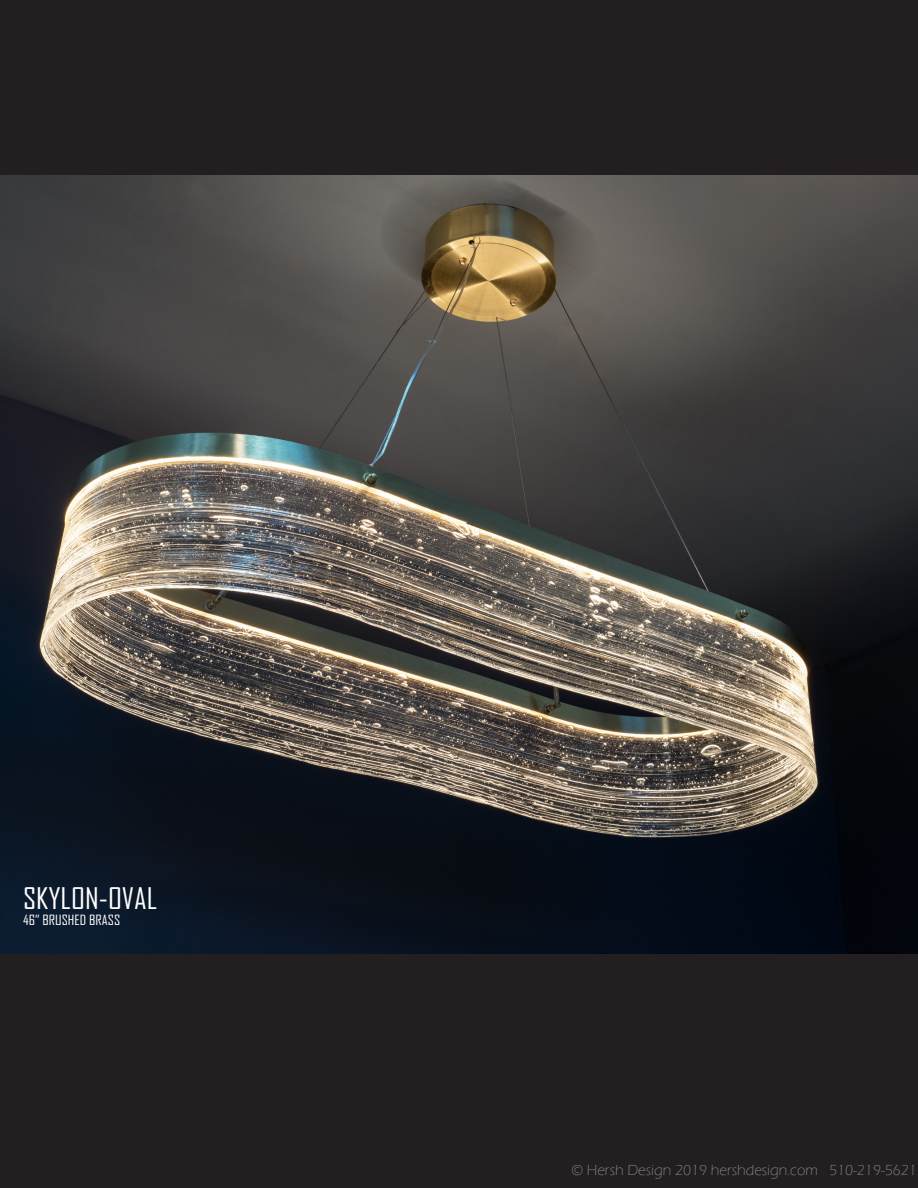
<style>
.page{position:relative;width:918px;height:1188px;background:#231f20}
.page>*{position:absolute;margin:0;border:0;box-sizing:border-box;transform-origin:0 0}
.Descblock{font:28.5px "Agency FB";color:#fff;scale:1.1 1}
.Descblock-2{font:300 15px "Eras ITC";color:#939598}
.Descblock-3{font:13.5px "Agency FB";color:#fff;scale:1.1 1}
</style>
<div class="page">
<img style="left:0;top:176px;width:918px;height:777px">
<p class="Descblock" style="left:23px;top:881px;width:123px">SKYLON-OVAL</p>
<p class="Descblock-3" style="left:23px;top:912px;width:90px">46” BRUSHED BRASS</p>
<p class="Descblock-2" style="left:572px;top:1162px;width:347px">© Hersh Design 2019 hershdesign.com 510-219-5621</p>
</div>
